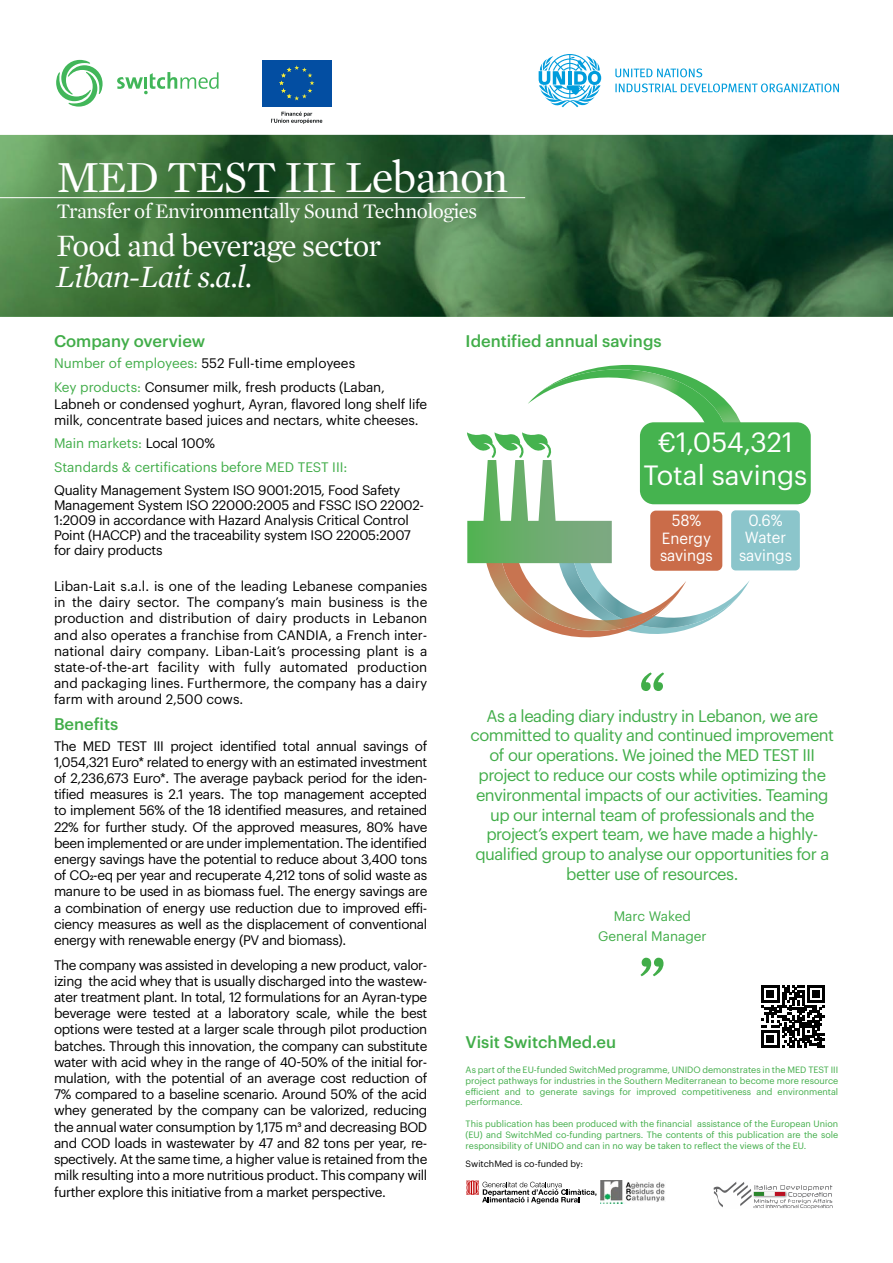
<style>
.page{position:relative;width:893px;height:1263px;background:#fff}
.page>*{position:absolute;margin:0;border:0;box-sizing:border-box;transform-origin:0 0}
.t1{font:700 52.5px "Mercury Text G1";color:#41ad49}
.t2{font:45px "Mercury Text G1";letter-spacing:-.025em;color:#fff}
.t3{font:31.5px "Mercury Text G1";letter-spacing:-.025em;color:#fff}
.t4{font:italic 31.5px "Mercury Text G1";color:#fff}
.t5{font:27.3px/32.7px "Graphik";color:#fff;text-align:center}
.t6{font:21px "Mercury Text G1";letter-spacing:-.025em;color:#fff}
.t7{font:16.5px/19.8px "Graphik";letter-spacing:-.03em;color:#41ad49;text-align:center}
.t8{font:500 16.5px "Graphik";color:#41ad49}
.t9{font:15.9px/17.2px "Graphik";color:#fff;text-align:center;scale:.95 1}
.t10{font:13.5px/16.2px "Graphik";letter-spacing:-.025em;color:#000}
.t11{font:13.5px/16.2px "Graphik";color:#000}
.t12{font:13.5px/23.5px "Graphik";color:#41ad49}
.t13{font:9px/10.8px "Graphik";color:#41ad49}
.t14{font:9px "Graphik";color:#000}
.s1{color:#41ad49}
.s2{color:#000}
</style>
<div class="page">
<svg style="left:56px;top:60px;width:47px;height:47px"></svg>
<svg style="left:117px;top:72px;width:102px;height:22px"></svg>
<div style="left:262px;top:60px;width:70px;height:46px;background:#034ea2"></div>
<svg style="left:279px;top:65px;width:35px;height:35px"></svg>
<svg style="left:271px;top:112px;width:51px;height:12px"></svg>
<svg style="left:615px;top:83px;width:224px;height:9px"></svg>
<svg style="left:615px;top:68px;width:87px;height:9px"></svg>
<svg style="left:539px;top:54px;width:62px;height:53px"></svg>
<svg style="left:714px;top:1182px;width:119px;height:27px"></svg>
<img style="left:601px;top:1180px;width:64px;height:24px">
<svg style="left:466px;top:1180px;width:130px;height:24px"></svg>
<svg style="left:762px;top:985px;width:62px;height:63px"></svg>
<div style="left:640px;top:422px;width:171px;height:82px;background:#45b34f;border-radius:14px"></div>
<svg style="left:467px;top:364px;width:283px;height:274px"></svg>
<div style="left:650px;top:511px;width:72px;height:60px;background:#ca6c49;border-radius:6px"></div>
<div style="left:731px;top:510px;width:69px;height:60px;background:#8bc5cb;border-radius:4px"></div>
<svg style="left:0;top:135px;width:893px;height:182px;background:#336439"></svg>
<hr style="left:0;top:197px;width:525px;height:1px;background:#fff">
<h2 class="t2" style="left:56px;top:151px;width:453px">MED TEST III Lebanon</h2>
<h3 class="t6" style="left:56px;top:198px;width:422px">Transfer of Environmentally Sound Technologies</h3>
<h3 class="t3" style="left:56px;top:227px;width:326px">Food and beverage sector</h3>
<h3 class="t4" style="left:56px;top:258px;width:198px">L i b a n - L a i t .l.a.s</h3>
<p class="t8" style="left:54px;top:329px;width:153px">Company overview</p>
<p class="t10" style="left:54px;top:349px;width:332px;line-height:24.8px"><span class="s1">Number of employees:</span> 552 Full-time employees<br><span class="s1">Key products:</span> Consumer milk, fresh products (Laban,</p>
<p class="t10" style="left:54px;top:394px;width:375px">Labneh or condensed yoghurt, Ayran, flavored long shelf life milk, concentrate based juices and nectars, white cheeses.</p>
<p class="t12" style="left:54px;top:430px;width:295px">Main markets: <span class="s2">Local 100%<br></span>Standards &amp; certifications before MED TEST III:</p>
<p class="t10" style="left:54px;top:482px;width:372px;line-height:15px">Quality Management System ISO 9001:2015, Food Safety Management System ISO 22000:2005 and FSSC ISO 22002- 1:2009 in accordance with Hazard Analysis Critical Control Point (HACCP) and the traceability system ISO 22005:2007 for dairy products</p>
<p class="t11" style="left:54px;top:577px;width:375px;text-align:right">Liban-Lait . l .a.s is one of the leading Lebanese companies the</p>
<p class="t10" style="left:72px;top:593px;width:22px">the</p>
<p class="t10" style="left:99px;top:593px;width:33px">dairy</p>
<p class="t10" style="left:187px;top:593px;width:25px">The</p>
<p class="t11" style="left:329px;top:593px;width:57px">business</p>
<p class="t11" style="left:54px;top:593px;width:375px">in<br>production and distribution of dairy products in Lebanon</p>
<p class="t11" style="left:54px;top:642px;width:375px">national dairy company. Liban-Lait s’ processing plant is a</p>
<p class="t10" style="left:291px;top:593px;width:33px">main</p>
<p class="t10" style="left:390px;top:593px;width:11px">is</p>
<p class="t11" style="left:217px;top:593px;width:69px">company s’</p>
<p class="t10" style="left:137px;top:593px;width:44px">sector.</p>
<p class="t11" style="left:54px;top:625px;width:375px">and also operates a franchise from CANDIA a, French inter-</p>
<p class="t11" style="left:357px;top:658px;width:72px">production</p>
<p class="t11" style="left:54px;top:658px;width:375px">state-of-the-art<br>and packaging lines. Furthermore, the company has a dairy farm with around 2,500 cows.</p>
<p class="t8" style="left:54px;top:711px;width:66px">Benefits</p>
<p class="t10" style="left:415px;top:736px;width:14px">of</p>
<p class="t11" style="left:158px;top:658px;width:43px">facility</p>
<p class="t10" style="left:244px;top:658px;width:28px">fully</p>
<p class="t10" style="left:208px;top:658px;width:29px">with</p>
<p class="t11" style="left:280px;top:658px;width:70px">automated</p>
<p class="t10" style="left:220px;top:736px;width:58px">identified</p>
<p class="t10" style="left:54px;top:736px;width:375px">The<br>1,054,321 Euro* related to energy with an estimated investment</p>
<p class="t10" style="left:54px;top:785px;width:375px">tified measures is 2.1 years. The top management accepted</p>
<p class="t10" style="left:283px;top:736px;width:29px">total</p>
<p class="t10" style="left:316px;top:736px;width:42px">annual</p>
<p class="t10" style="left:170px;top:736px;width:45px">project</p>
<p class="t10" style="left:363px;top:736px;width:47px">savings</p>
<p class="t10" style="left:117px;top:736px;width:31px">TEST</p>
<p class="t10" style="left:83px;top:736px;width:29px">MED</p>
<p class="t10" style="left:153px;top:736px;width:12px">III</p>
<p class="t10" style="left:54px;top:769px;width:375px">of 2,236,673 Euro .* The average payback period for the iden-</p>
<p class="t10" style="left:54px;top:801px;width:375px;text-align:justify">to implement 56% of the 18 identified measures, and retained 22% for further study. Of the approved measures, 80% have been implemented or are under implementation. The identified energy savings have the potential to reduce about 3,400 tons of CO2-eq per year and recuperate 4,212 tons of solid waste as manure to be used in as biomass fuel. The energy savings are</p>
<p class="t10" style="left:54px;top:915px;width:375px">ciency measures as well as the displacement of conventional</p>
<p class="t10" style="left:54px;top:898px;width:375px">a combination of energy use reduction due to improved effi-</p>
<p class="t10" style="left:54px;top:931px;width:294px">energy with renewable energy (PV and biomass .(</p>
<p class="t10" style="left:54px;top:955px;width:375px">The company was assisted in developing a new product, valor-</p>
<p class="t10" style="left:54px;top:1004px;width:375px;text-align:justify">beverage were tested at a laboratory scale, while the best options were tested at a larger scale through pilot production batches. Through this innovation, the company can substitute</p>
<p class="t10" style="left:54px;top:1069px;width:375px">mulation, with the potential of an average cost reduction of</p>
<p class="t10" style="left:54px;top:972px;width:375px">izing the acid whey that is usually discharged into the wastew-</p>
<p class="t10" style="left:54px;top:988px;width:375px">ater treatment plant In. total, 12 formulations for an Ayran-type</p>
<p class="t10" style="left:54px;top:1053px;width:375px">water with acid whey in the range of 40-50% of the initial for-</p>
<p class="t10" style="left:54px;top:1085px;width:375px;text-align:justify">7% compared to a baseline scenario. Around 50% of the acid whey generated by the company can be valorized, reducing the annual water consumption by 1,175 m3 and decreasing BOD</p>
<p class="t10" style="left:54px;top:1150px;width:375px">spectively. At the same time a, higher value is retained from the</p>
<p class="t10" style="left:54px;top:1134px;width:375px">and COD loads in wastewater by 47 and 82 tons per year, re-</p>
<p class="t10" style="left:54px;top:1166px;width:375px">milk resulting into a more nutritious product. This company will further explore this initiative from a market perspective.</p>
<p class="t8" style="left:466px;top:329px;width:197px">Identified annual savings</p>
<h3 class="t5" style="left:643px;top:423px;width:165px">€1,054,321<br>Total savings</h3>
<p class="t9" style="left:739px;top:510px;width:57px">0.6%<br>Water savings</p>
<p class="t9" style="left:660px;top:511px;width:57px">58%<br>Energy savings</p>
<h1 class="t1" style="left:640px;top:657px;width:27px">”</h1>
<p class="t7" style="left:470px;top:704px;width:365px">As a leading diary industry in Lebanon, we are committed to quality and continued improvement of our operations. We joined the MED TEST III project to reduce our costs while optimizing the environmental impacts of our activities. Teaming up our internal team of professionals and the</p>
<p class="t7" style="left:475px;top:843px;width:355px">qualified group to analyse our opportunities for a</p>
<p class="t7" style="left:486px;top:823px;width:333px">projects’ expert team, we have made a highly-</p>
<p class="t7" style="left:566px;top:863px;width:173px">better use of resources.</p>
<p class="t12" style="left:598px;top:905px;width:110px;line-height:20.5px;text-align:center">Marc Waked<br>General Manager</p>
<p class="t8" style="left:466px;top:1029px;width:152px">Visit SwitchMed.eu</p>
<h1 class="t1" style="left:640px;top:942px;width:27px">“</h1>
<p class="t13" style="left:466px;top:1063px;width:374px;text-align:right">As part of the EU-funded SwitchMed programme, UNIDO demonstrates in the MED TEST III project pathways for industries in the Southern Mediterranean to become more resource environmental</p>
<p class="t13" style="left:466px;top:1085px;width:59px">efficient performance.</p>
<p class="t13" style="left:620px;top:1085px;width:13px">for</p>
<p class="t13" style="left:505px;top:1085px;width:17px">and</p>
<p class="t13" style="left:636px;top:1085px;width:42px">improved</p>
<p class="t13" style="left:756px;top:1085px;width:17px">and</p>
<p class="t13" style="left:583px;top:1085px;width:33px">savings</p>
<p class="t13" style="left:682px;top:1085px;width:71px">competitiveness</p>
<p class="t13" style="left:526px;top:1085px;width:10px">to</p>
<p class="t13" style="left:540px;top:1085px;width:39px">generate</p>
<p class="t13" style="left:466px;top:1117px;width:374px">This publication has been produced with the financial<br>(EU) and SwitchMed co-funding partners. The contents of this publication are the sole responsibility of UNIDO and can in no way be taken to reflect the views of the EU.</p>
<p class="t13" style="left:697px;top:1117px;width:143px">assistance of the European Union</p>
<p class="t14" style="left:466px;top:1157px;width:119px">SwitchMed is co-funded by:</p>
</div>
